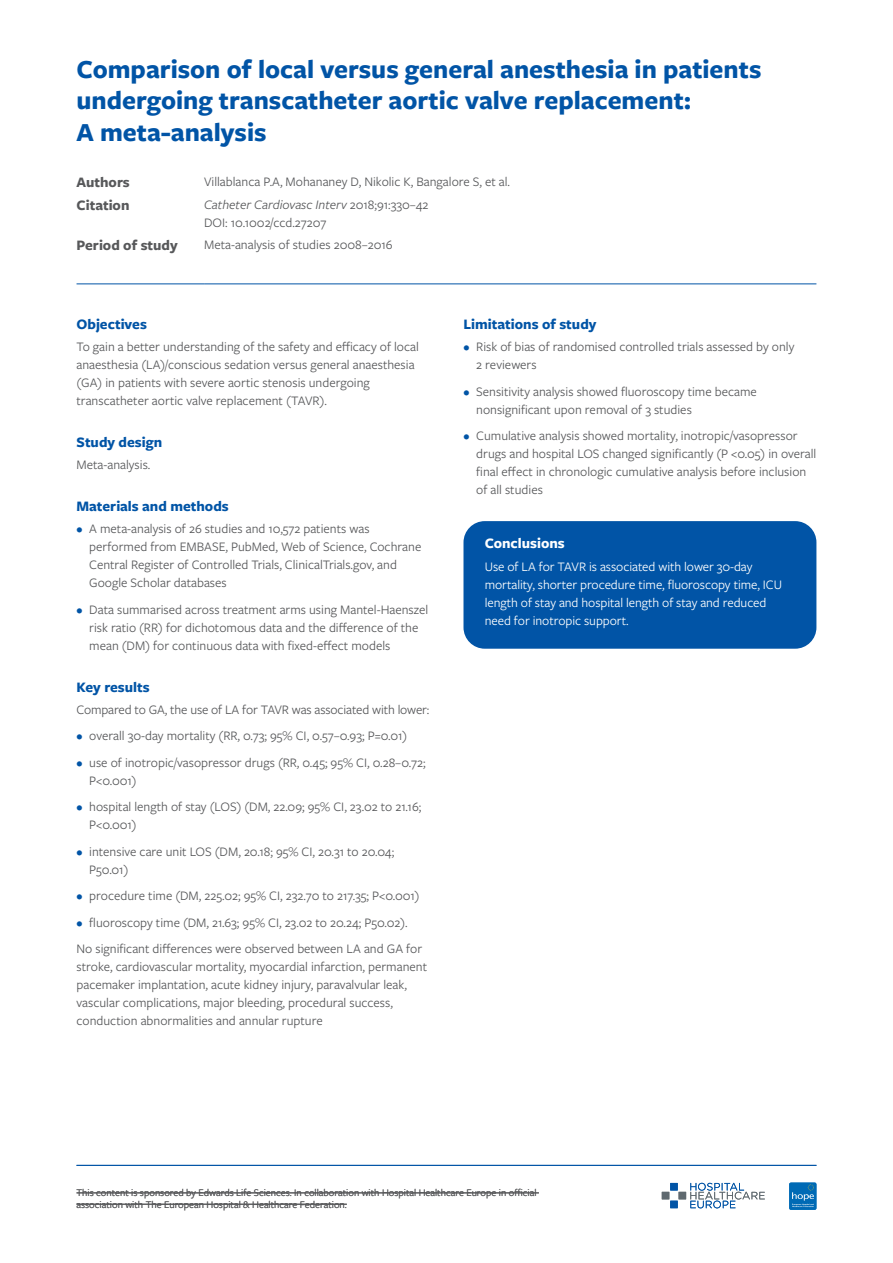
<style>
.page{position:relative;width:893px;height:1263px;background:#fff}
.page>*{position:absolute;margin:0;border:0;box-sizing:border-box;transform-origin:0 0}
.t1{font:700 27px/31.5px "Freight Sans Pro";color:#0154a6}
.Heading-blue{font:700 15px "Freight Sans Pro";color:#0154a6}
.Heading-aqua{font:700 15px "Freight Sans Pro";color:#57585a}
.Heading-aqua-2{font:700 15px "Freight Sans Pro";color:#fff}
.Body{font:13.5px/18px "Freight Sans Pro";color:#57585a}
.Body-2{font:13.5px/18px "Freight Sans Pro";letter-spacing:-.005em;color:#fff}
.Body-3{font:italic 13.5px "Freight Sans Pro";color:#57585a}
.Body-4{font:10.5px/11.4px "Freight Sans Pro";color:#57585a}
.s1{font-style:normal}
.s2{color:#0154a6}
</style>
<div class="page">
<hr style="left:77px;top:284px;width:127px;height:1px;background:#0154a6">
<hr style="left:204px;top:284px;width:612px;height:1px;background:#0154a6">
<div style="left:463px;top:521px;width:353px;height:128px;background:#0154a6;border-radius:21px"></div>
<hr style="left:77px;top:1165px;width:739px;height:1px;background:#0154a6">
<svg style="left:690px;top:1183px;width:75px;height:25px"></svg>
<div style="left:670px;top:1183px;width:8px;height:7px;background:#0154a6"></div>
<div style="left:679px;top:1192px;width:7px;height:7px;background:#5f696f"></div>
<div style="left:662px;top:1192px;width:7px;height:7px;background:#5f696f"></div>
<div style="left:670px;top:1201px;width:8px;height:7px;background:#0154a6"></div>
<div style="left:789px;top:1182px;width:27px;height:28px;background:#006ab5;border-radius:2px"></div>
<svg style="left:792px;top:1184px;width:22px;height:23px"></svg>
<hr style="left:77px;top:1192px;width:462px;height:1px;background:#57585a">
<hr style="left:77px;top:1204px;width:270px;height:1px;background:#57585a">
<p class="t1" style="left:77px;top:52px;width:686px">Comparison of local versus general anesthesia in patients undergoing transcatheter aortic valve replacement:<br>A meta-analysis</p>
<p class="Heading-aqua" style="left:77px;top:172px;width:55px">Authors</p>
<p class="Body" style="left:204px;top:172px;width:307px">Villablanca P.A, Mohananey D, Nikolic K, Bangalore S, et al.</p>
<p class="Heading-aqua" style="left:77px;top:195px;width:54px">Citation</p>
<p class="Body-3" style="left:204px;top:196px;width:226px">Catheter Cardiovasc Interv <span class="s1">2018;91:330–42</span></p>
<p class="Body" style="left:204px;top:213px;width:124px">DOI: 10.1002/ccd.27207</p>
<p class="Heading-aqua" style="left:77px;top:235px;width:103px">Period of study</p>
<p class="Body" style="left:204px;top:235px;width:190px">Meta-analysis of studies 2008–2016</p>
<p class="Heading-blue" style="left:77px;top:314px;width:72px">Objectives</p>
<p class="Body" style="left:77px;top:337px;width:344px">To gain a better understanding of the safety and efficacy of local anaesthesia (LA)/conscious sedation versus general anaesthesia (GA) in patients with severe aortic stenosis undergoing transcatheter aortic valve replacement (TAVR).</p>
<p class="Heading-blue" style="left:77px;top:432px;width:87px">Study design</p>
<p class="Body" style="left:77px;top:455px;width:75px">Meta-analysis.</p>
<p class="Heading-blue" style="left:77px;top:496px;width:154px">Materials and methods</p>
<p class="Body" style="left:89px;top:519px;width:334px;text-indent:-13px"><span class="s2">•</span> A meta-analysis of 26 studies and 10,572 patients was performed from EMBASE, PubMed, Web of Science, Cochrane Central Register of Controlled Trials, ClinicalTrials.gov, and Google Scholar databases</p>
<p class="Body" style="left:89px;top:600px;width:340px;text-indent:-13px"><span class="s2">•</span> Data summarised across treatment arms using Mantel-Haenszel risk ratio (RR) for dichotomous data and the difference of the mean (DM) for continuous data with fixed-effect models</p>
<p class="Heading-blue" style="left:77px;top:676px;width:75px">Key results</p>
<p class="Body" style="left:77px;top:700px;width:354px">Compared to GA, the use of LA for TAVR was associated with lower:</p>
<p class="Body" style="left:77px;top:726px;width:332px"><span class="s2">•</span> overall 30-day mortality (RR, 0.73; 95% CI, 0.57–0.93; P=0.01)</p>
<p class="Body" style="left:89px;top:753px;width:338px;text-indent:-13px"><span class="s2">•</span> use of inotropic/vasopressor drugs (RR, 0.45; 95% CI, 0.28–0.72;<br>P&lt;0.001)</p>
<p class="Body" style="left:89px;top:797px;width:333px;text-indent:-13px"><span class="s2">•</span> hospital length of stay (LOS) (DM, 22.09; 95% CI, 23.02 to 21.16;<br>P&lt;0.001)</p>
<p class="Body" style="left:89px;top:842px;width:306px;text-indent:-13px"><span class="s2">•</span> intensive care unit LOS (DM, 20.18; 95% CI, 20.31 to 20.04;<br>P50.01)</p>
<p class="Body" style="left:77px;top:886px;width:345px"><span class="s2">•</span> procedure time (DM, 225.02; 95% CI, 232.70 to 217.35; P&lt;0.001)</p>
<p class="Body" style="left:77px;top:913px;width:333px"><span class="s2">•</span> fluoroscopy time (DM, 21.63; 95% CI, 23.02 to 20.24; P50.02).</p>
<p class="Body" style="left:77px;top:939px;width:352px">No significant differences were observed between LA and GA for stroke, cardiovascular mortality, myocardial infarction, permanent pacemaker implantation, acute kidney injury, paravalvular leak, vascular complications, major bleeding, procedural success, conduction abnormalities and annular rupture</p>
<p class="Heading-blue" style="left:463px;top:314px;width:135px">Limitations of study</p>
<p class="Body" style="left:476px;top:337px;width:320px;text-indent:-13px"><span class="s2">•</span> Risk of bias of randomised controlled trials assessed by only<br>2 reviewers</p>
<p class="Body" style="left:476px;top:382px;width:282px;text-indent:-13px"><span class="s2">•</span> Sensitivity analysis showed fluoroscopy time became nonsignificant upon removal of 3 studies</p>
<p class="Body" style="left:476px;top:426px;width:342px;text-indent:-13px"><span class="s2">•</span> Cumulative analysis showed mortality, inotropic/vasopressor drugs and hospital LOS changed significantly (P &lt;0.05) in overall final effect in chronologic cumulative analysis before inclusion of all studies</p>
<p class="Heading-aqua-2" style="left:485px;top:533px;width:82px">Conclusions</p>
<p class="Body-2" style="left:485px;top:557px;width:299px">Use of LA for TAVR is associated with lower 30-day mortality, shorter procedure time, fluoroscopy time, ICU length of stay and hospital length of stay and reduced need for inotropic support.</p>
<p class="Body-4" style="left:77px;top:1187px;width:461px">This content is sponsored by Edwards Life Sciences. In collaboration with Hospital Healthcare Europe in official association with The European Hospital &amp; Healthcare Federation.</p>
<p class="Body-4" style="left:514px;top:1187px;width:10px">f</p>
</div>
